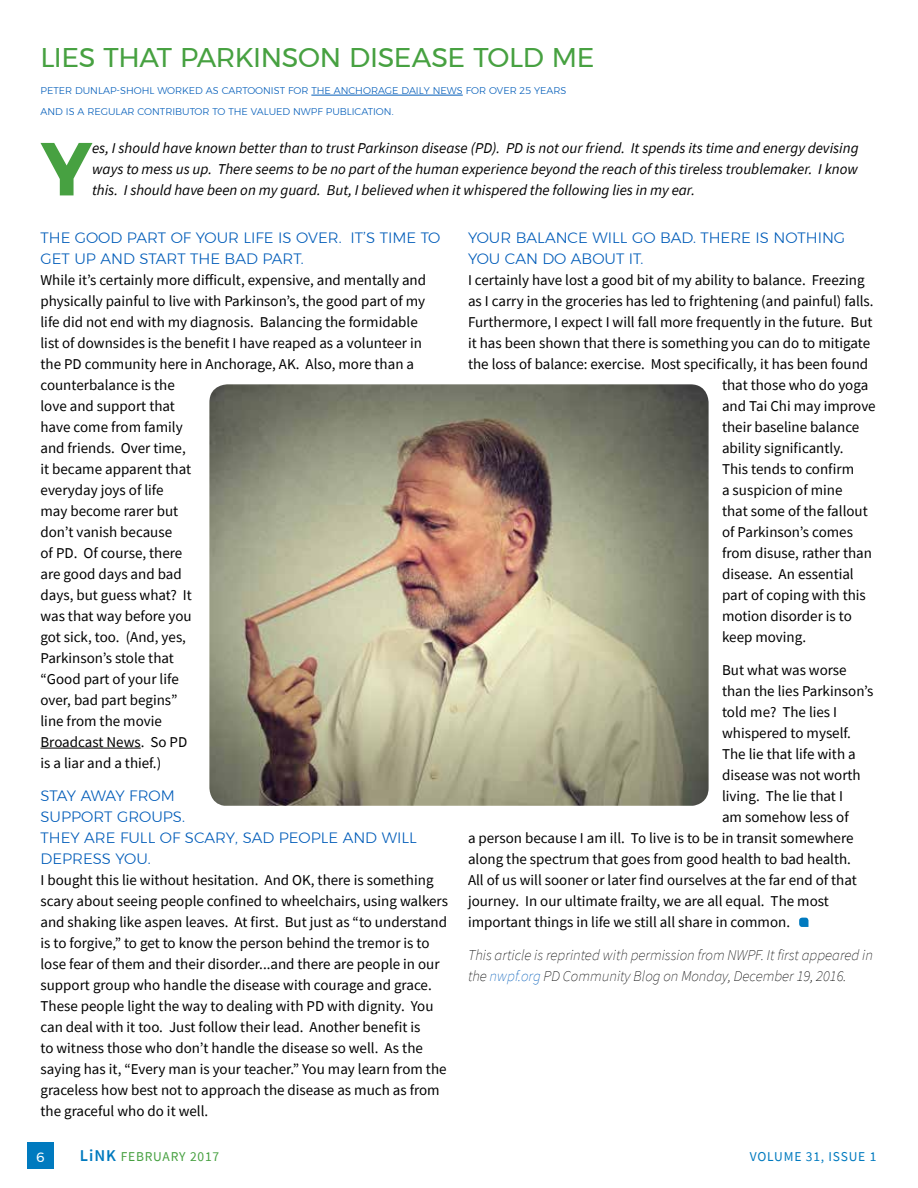
<style>
.page{position:relative;width:918px;height:1188px;background:#fff}
.page>*{position:absolute;margin:0;border:0;box-sizing:border-box;transform-origin:0 0}
.t1{font:700 74.85px "Montserrat";color:#47a141}
.t2{font:27px "Montserrat";letter-spacing:-.015em;color:#47a141}
.t3{font:15px/21px "Source Sans Pro";color:#000}
.t4{font:italic 15px/21px "Source Sans Pro";color:#000;text-align:justify}
.t5{font:300 15px/21px "Montserrat";color:#005cb9}
.t6{font:italic 200 15px/21px "Source Sans Pro";color:#000}
.t7{font:13.5px "Source Sans Pro";letter-spacing:.06em;color:#47a141}
.t8{font:13.5px "Source Sans Pro";letter-spacing:.06em;color:#007abf}
.t9{font:13.5px "Montserrat";color:#fff}
.t10{font:300 9.75px/21px "Montserrat";color:#005cb9}
.s1{color:#005cb9}
.s2{font-weight:600;font-size:16.5px;color:#007abf}
</style>
<div class="page">
<div style="left:27px;top:1142px;width:27px;height:27px;background:#007abf"></div>
<hr style="left:40px;top:748px;width:101px;height:1px;background:#000">
<svg style="left:799px;top:918px;width:9px;height:9px"></svg>
<hr style="left:311px;top:95px;width:152px;height:1px;background:#005cb9">
<img style="left:209px;top:384px;width:500px;height:422px">
<h2 class="t2" style="left:40px;top:36px;width:555px">LIES THAT PARKINSON DISEASE TOLD ME</h2>
<p class="t10" style="left:40px;top:80px;width:527px">PETER DUNLAP-SHOHL WORKED AS CARTOONIST FOR THE ANCHORAGE DAILY NEWS FOR OVER 25 YEARS<br>AND IS A REGULAR CONTRIBUTOR TO THE VALUED NWPF PUBLICATION.</p>
<h1 class="t1" style="left:41px;top:109px;width:53px">Y</h1>
<p class="t4" style="left:92px;top:138px;width:768px">es, I should have known better than to trust Parkinson disease (PD). PD is not our friend. It spends its time and energy devising ways to mess us up. There seems to be no part of the human experience beyond the reach of this tireless troublemaker. I know this. I should have been on my guard. But, I believed when it whispered the following lies in my ear.</p>
<p class="t5" style="left:40px;top:227px;width:401px">THE GOOD PART OF YOUR LIFE IS OVER. IT’S TIME TO<br>GET UP AND START THE BAD PART.</p>
<p class="t3" style="left:40px;top:269px;width:387px">While it’s certainly more difficult, expensive, and mentally and physically painful to live with Parkinson’s, the good part of my life did not end with my diagnosis. Balancing the formidable list of downsides is the benefit I have reaped as a volunteer in the PD community here in Anchorage, AK. Also, more than a counterbalance is the<br>love and support that<br>have come from family<br>and friends. Over time,<br>it became apparent that<br>everyday joys of life<br>may become rarer but<br>don’t vanish because<br>of PD. Of course, there<br>are good days and bad<br>days, but guess what? It<br>was that way before you<br>got sick, too. (And, yes,<br>Parkinson’s stole that<br>“Good part of your life<br>over, bad part begins”<br>line from the movie<br>Broadcast News. So PD<br>is a liar and a thief.)</p>
<p class="t5" style="left:40px;top:785px;width:378px">STAY AWAY FROM<br>SUPPORT GROUPS.<br>THEY ARE FULL OF SCARY, SAD PEOPLE AND WILL<br>DEPRESS YOU.</p>
<p class="t3" style="left:40px;top:869px;width:409px">I bought this lie without hesitation. And OK, there is something scary about seeing people confined to wheelchairs, using walkers and shaking like aspen leaves. At first. But just as “to understand is to forgive,” to get to know the person behind the tremor is to lose fear of them and their disorder...and there are people in our support group who handle the disease with courage and grace.<br>These people light the way to dealing with PD with dignity. You can deal with it too. Just follow their lead. Another benefit is<br>to witness those who don’t handle the disease so well. As the saying has it, “Every man is your teacher.” You may learn from the graceless how best not to approach the disease as much as from the graceful who do it well.</p>
<p class="t5" style="left:468px;top:227px;width:379px">YOUR BALANCE WILL GO BAD. THERE IS NOTHING<br>YOU CAN DO ABOUT IT.</p>
<p class="t3" style="left:468px;top:269px;width:398px">I certainly have lost a good bit of my ability to balance. Freezing</p>
<p class="t3" style="left:468px;top:290px;width:407px">as I carry in the groceries has led to frightening (and painful) falls.</p>
<p class="t3" style="left:468px;top:311px;width:406px">Furthermore, I expect I will fall more frequently in the future. But</p>
<p class="t3" style="left:468px;top:332px;width:404px">it has been shown that there is something you can do to mitigate</p>
<p class="t3" style="left:468px;top:353px;width:402px">the loss of balance: exercise. Most specifically, it has been found</p>
<p class="t3" style="left:722px;top:374px;width:148px">that those who do yoga</p>
<p class="t3" style="left:722px;top:395px;width:155px">and Tai Chi may improve</p>
<p class="t3" style="left:722px;top:416px;width:139px">their baseline balance</p>
<p class="t3" style="left:722px;top:437px;width:123px">ability significantly.</p>
<p class="t3" style="left:722px;top:458px;width:134px">This tends to confirm</p>
<p class="t3" style="left:722px;top:479px;width:122px">a suspicion of mine</p>
<p class="t3" style="left:722px;top:500px;width:147px">that some of the fallout</p>
<p class="t3" style="left:722px;top:521px;width:132px">of Parkinson’s comes</p>
<p class="t3" style="left:722px;top:542px;width:151px">from disuse, rather than</p>
<p class="t3" style="left:722px;top:563px;width:133px">disease. An essential</p>
<p class="t3" style="left:722px;top:584px;width:145px">part of coping with this</p>
<p class="t3" style="left:722px;top:605px;width:131px">motion disorder is to</p>
<p class="t3" style="left:722px;top:626px;width:86px">keep moving.</p>
<p class="t3" style="left:722px;top:659px;width:126px">But what was worse</p>
<p class="t3" style="left:722px;top:680px;width:153px">than the lies Parkinson’s</p>
<p class="t3" style="left:722px;top:701px;width:117px">told me? The lies I</p>
<p class="t3" style="left:722px;top:722px;width:130px">whispered to myself.</p>
<p class="t3" style="left:722px;top:743px;width:135px">The lie that life with a</p>
<p class="t3" style="left:722px;top:764px;width:140px">disease was not worth</p>
<p class="t3" style="left:722px;top:785px;width:122px">living. The lie that I</p>
<p class="t3" style="left:722px;top:806px;width:128px">am somehow less of</p>
<p class="t3" style="left:468px;top:827px;width:387px">a person because I am ill. To live is to be in transit somewhere</p>
<p class="t3" style="left:468px;top:848px;width:385px">along the spectrum that goes from good health to bad health.</p>
<p class="t3" style="left:468px;top:869px;width:390px">All of us will sooner or later find ourselves at the far end of that</p>
<p class="t3" style="left:468px;top:890px;width:362px">journey. In our ultimate frailty, we are all equal. The most</p>
<p class="t3" style="left:468px;top:911px;width:324px">important things in life we still all share in common.</p>
<p class="t6" style="left:468px;top:944px;width:407px">This article is reprinted with permission from NWPF. It first appeared in the <span class="s1">nwpf.org</span> PD Community Blog on Monday, December 19, 2016.</p>
<p class="t9" style="left:36px;top:1147px;width:10px">6</p>
<p class="t7" style="left:80px;top:1148px;width:141px"><span class="s2">LiNK</span> FEBRUARY 2017</p>
<p class="t8" style="left:750px;top:1148px;width:128px">VOLUME 31, ISSUE 1</p>
</div>
